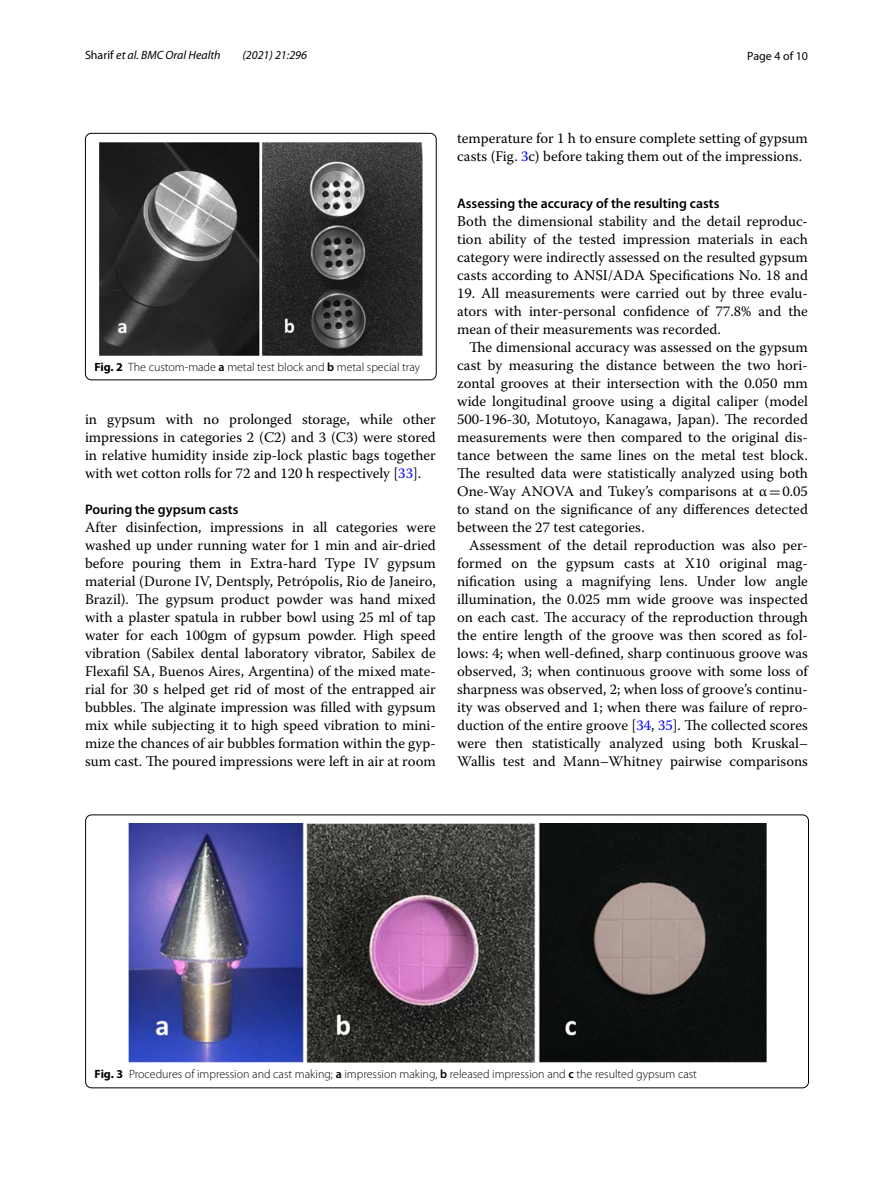
<style>
.page{position:relative;width:893px;height:1187px;background:#fff}
.page>*{position:absolute;margin:0;border:0;box-sizing:border-box;transform-origin:0 0}
.t1{font:14.7px/18px "Warnock Pro";color:#000;text-align:justify}
.t2{font:600 13.8px "Myriad Pro";color:#000}
.t3{font:300 12px "Myriad Pro";color:#000}
.t4{font:italic 12px "Myriad Pro";color:#000}
.t5{font:12px "Myriad Pro";color:#000}
.s1{font-style:normal}
.s2{font-weight:700}
.s3{font-weight:600}
.s4{color:#00f}
.s5{font-family:"MTSY"}
</style>
<div class="page">
<img style="left:99px;top:142px;width:323px;height:213px">
<div style="left:85px;top:133px;width:351px;height:247px;border:1px solid #000;border-radius:6px"></div>
<img style="left:128px;top:823px;width:638px;height:239px">
<p class="t4" style="left:85px;top:48px;width:137px"><span class="s1">Sharif</span> et al. BMC Oral Health</p>
<p class="t4" style="left:242px;top:48px;width:66px">(2021) 21:296</p>
<p class="t5" style="left:747px;top:48px;width:62px">Page 4 of 10</p>
<p class="t3" style="left:94px;top:360px;width:327px"><span class="s2">Fig. 2</span> The custom-made <span class="s3">a</span> metal test block and <span class="s3">b</span> metal special tray</p>
<p class="t1" style="left:85px;top:410px;width:352px">in gypsum with no prolonged storage, while other impressions in categories 2 (C2) and 3 (C3) were stored in relative humidity inside zip-lock plastic bags together with wet cotton rolls for 72 and 120 h respectively [<span class="s4">33</span>].</p>
<p class="t2" style="left:85px;top:501px;width:155px">Pouring the gypsum casts</p>
<p class="t1" style="left:85px;top:518px;width:352px">After disinfection, impressions in all categories were washed up under running water for 1 min and air-dried before pouring them in Extra-hard Type IV gypsum material (Durone IV, Dentsply, Petrópolis, Rio de Janeiro, Brazil). The gypsum product powder was hand mixed with a plaster spatula in rubber bowl using 25 ml of tap water for each 100gm of gypsum powder. High speed vibration (Sabilex dental laboratory vibrator, Sabilex de Flexafil SA, Buenos Aires, Argentina) of the mixed mate&shy;rial for 30 s helped get rid of most of the entrapped air bubbles. The alginate impression was filled with gypsum mix while subjecting it to high speed vibration to mini&shy;mize the chances of air bubbles formation within the gyp&shy;sum cast. The poured impressions were left in air at room</p>
<p class="t1" style="left:457px;top:128px;width:352px">temperature for 1 h to ensure complete setting of gypsum casts (Fig. <span class="s4">3</span>c) before taking them out of the impressions.</p>
<p class="t2" style="left:457px;top:194px;width:264px">Assessing the accuracy of the resulting casts</p>
<p class="t1" style="left:457px;top:212px;width:352px">Both the dimensional stability and the detail reproduc&shy;tion ability of the tested impression materials in each category were indirectly assessed on the resulted gypsum casts according to ANSI/ADA Specifications No. 18 and</p>
<p class="t1" style="left:457px;top:284px;width:352px">19. All measurements were carried out by three evalu&shy;ators with inter-personal confidence of 77.8% and the mean of their measurements was recorded.</p>
<p class="t1" style="left:457px;top:338px;width:352px;text-indent:12px">The dimensional accuracy was assessed on the gypsum cast by measuring the distance between the two hori&shy;zontal grooves at their intersection with the 0.050 mm wide longitudinal groove using a digital caliper (model 500-196-30, Motutoyo, Kanagawa, Japan). The recorded measurements were then compared to the original dis&shy;tance between the same lines on the metal test block.<br>The resulted data were statistically analyzed using both One-Way ANOVA and Tukey’s comparisons at α<span class="s5">=</span>0.05 to stand on the significance of any differences detected between the 27 test categories.</p>
<p class="t1" style="left:457px;top:536px;width:352px;text-indent:12px">Assessment of the detail reproduction was also per&shy;formed on the gypsum casts at X10 original mag&shy;nification using a magnifying lens. Under low angle illumination, the 0.025 mm wide groove was inspected on each cast. The accuracy of the reproduction through the entire length of the groove was then scored as fol&shy;lows: 4; when well-defined, sharp continuous groove was observed, 3; when continuous groove with some loss of sharpness was observed, 2; when loss of groove’s continu&shy;ity was observed and 1; when there was failure of repro&shy;duction of the entire groove [<span class="s4">34</span>, <span class="s4">35</span>]. The collected scores were then statistically analyzed using both Kruskal– Wallis test and Mann–Whitney pairwise comparisons</p>
<p class="t3" style="left:95px;top:1066px;width:604px"><span class="s2">Fig. 3</span> Procedures of impression and cast making; <span class="s3">a</span> impression making, <span class="s3">b</span> released impression and <span class="s3">c</span> the resulted gypsum cast</p>
</div>
